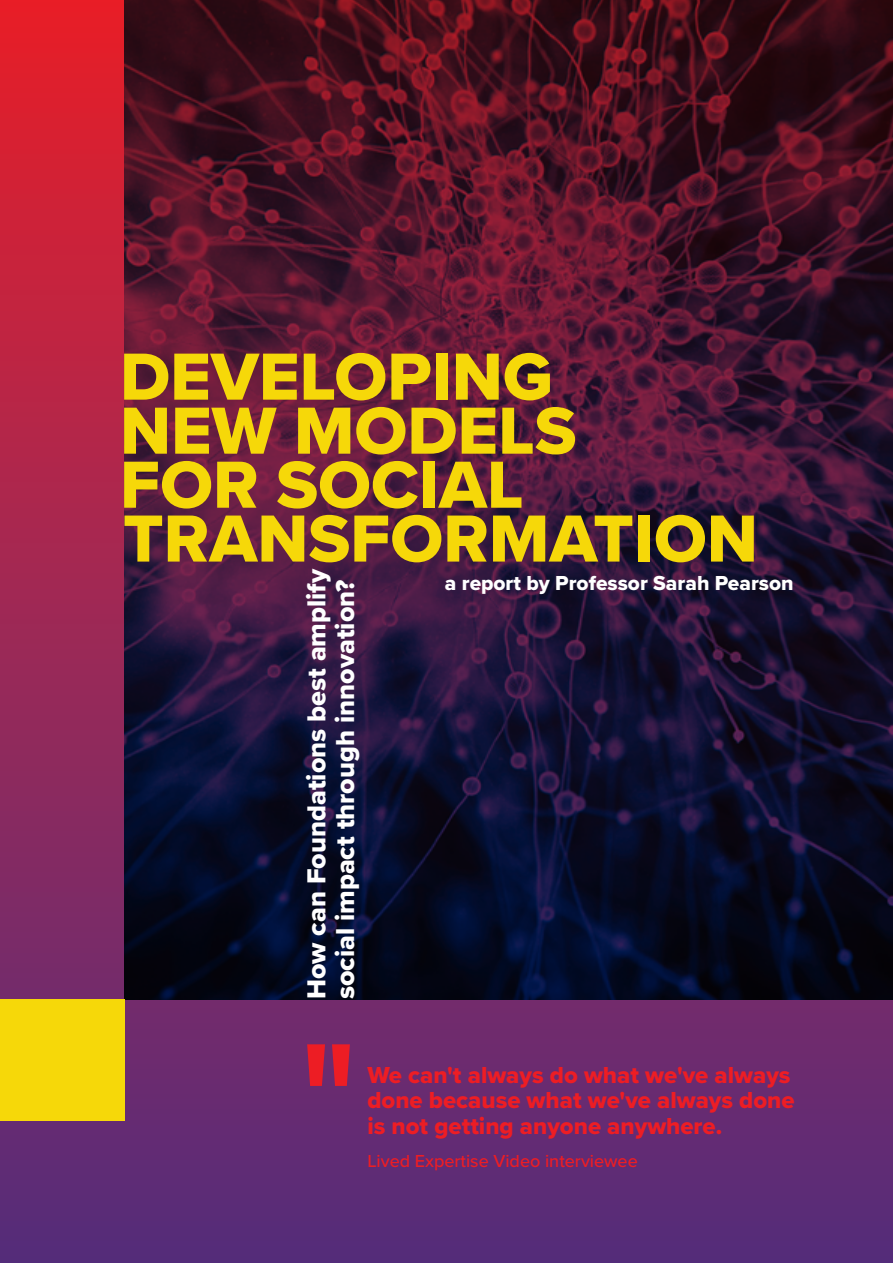
<style>
.page{position:relative;width:893px;height:1263px;background:#fff}
.page>*{position:absolute;margin:0;border:0;box-sizing:border-box;transform-origin:0 0}
.t1{font:69px/54px "Proxima Nova Extrabld";color:#f6d809}
.t2{font:27px/28.5px "Proxima Nova Extrabld";color:#fff}
.t3{font:24px/25.5px "Proxima Nova Extrabld";color:#ed1d24}
.t4{font:21px "Proxima Nova Extrabld";color:#fff}
.t5{font:500 18px "Proxima Nova";color:#ed1d24}
</style>
<div class="page">
<div style="left:0;top:0;width:893px;height:1263px;background:linear-gradient(to bottom,#e7202a,#542e7d)"></div>
<img style="left:124px;top:0;width:769px;height:999px">
<svg style="left:307px;top:1044px;width:43px;height:42px;background:#c4213b"></svg>
<div style="left:0;top:999px;width:125px;height:122px;background:#f6d809"></div>
<h1 class="t1" style="left:120px;top:349px;width:458px">DEVELOPING<br>NEW MODELS<br>FOR SOCIAL</h1>
<h1 class="t1" style="left:123px;top:510px;width:636px">TRANSFORMATION</h1>
<p class="t2" style="left:302px;top:999px;width:432px;rotate:-90deg">How can Foundations best amplify social impact through innovation?</p>
<p class="t4" style="left:445px;top:567px;width:350px">a report by Professor Sarah Pearson</p>
<p class="t3" style="left:367px;top:1061px;width:429px">We can't always do what we've always done because what we've always done is not getting anyone anywhere.</p>
<p class="t5" style="left:367px;top:1148px;width:272px">Lived Expertise Video interviewee</p>
</div>
